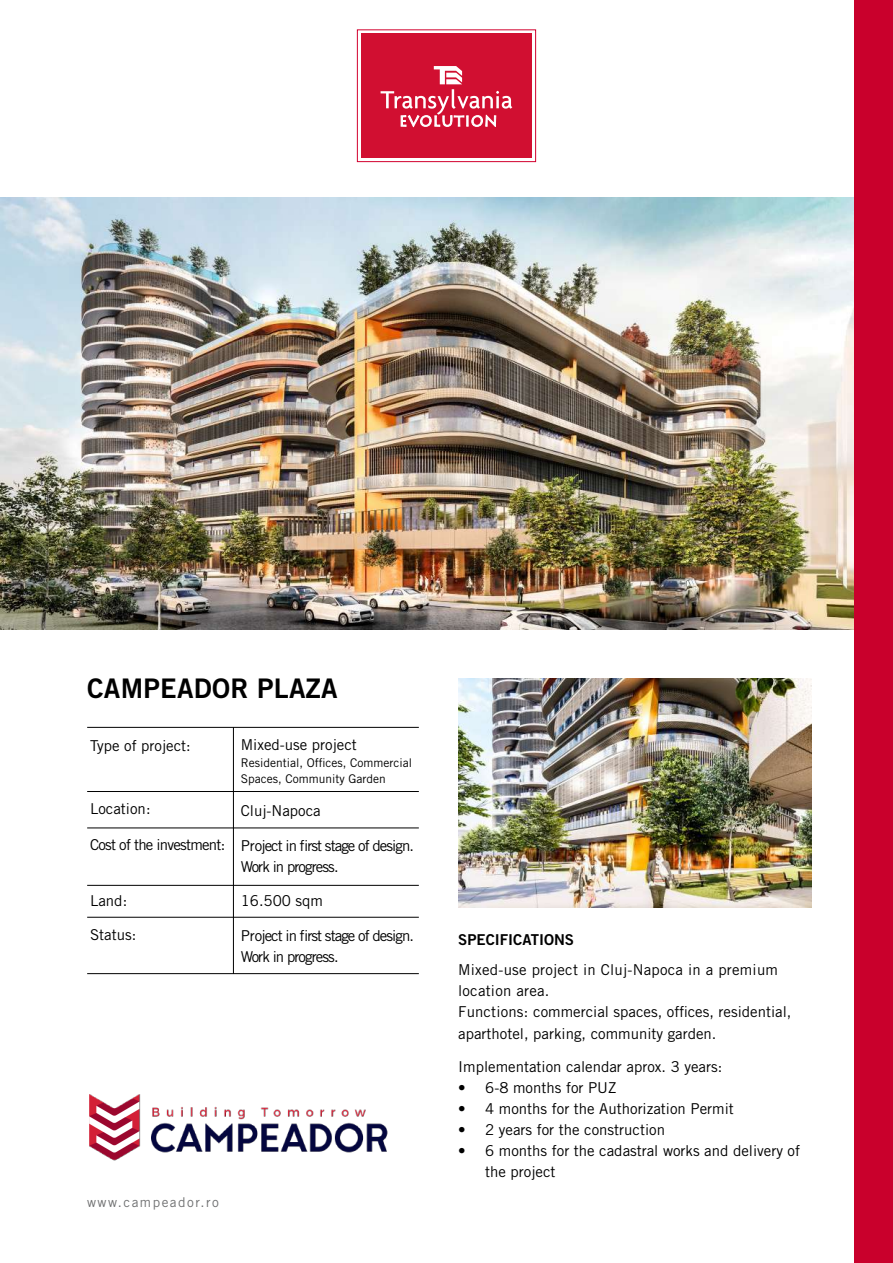
<style>
.page{position:relative;width:893px;height:1263px;background:#fff}
.page>*{position:absolute;margin:0;border:0;box-sizing:border-box;transform-origin:0 0}
.t1{font:27px "Trade Gothic Bold Two";letter-spacing:.01em;color:#000}
.t2{font:15px/21px "Trade Gothic";color:#000}
.t3{font:15px/21px "Trade Gothic";letter-spacing:-.06em;color:#000}
.t4{font:15px "Trade Gothic";letter-spacing:-.05em;color:#000}
.t5{font:15px "Trade Gothic Bold Two";color:#000}
.t6{font:13.5px "Trade Gothic";letter-spacing:.11em;color:#707172}
.t7{font:12px/16.5px "Trade Gothic";color:#000}
</style>
<div class="page">
<img style="left:0;top:198px;width:854px;height:431px">
<img style="left:89px;top:1095px;width:299px;height:66px">
<div style="left:855px;top:0;width:38px;height:1263px;background:#c9002c"></div>
<div style="left:357px;top:30px;width:179px;height:132px;background:#fff;border:1px solid #d2002e"></div>
<div style="left:361px;top:33px;width:171px;height:125px;background:#d10f31"></div>
<svg style="left:381px;top:66px;width:131px;height:62px"></svg>
<hr style="left:233px;top:727px;width:1px;height:247px;background:#000">
<hr style="left:87px;top:828px;width:332px;height:1px;background:#000">
<hr style="left:87px;top:885px;width:332px;height:1px;background:#000">
<hr style="left:87px;top:917px;width:332px;height:1px;background:#000">
<hr style="left:87px;top:973px;width:332px;height:1px;background:#000">
<hr style="left:87px;top:727px;width:332px;height:1px;background:#000">
<hr style="left:87px;top:791px;width:332px;height:1px;background:#000">
<img style="left:458px;top:678px;width:353px;height:230px">
<h1 class="t1" style="left:87px;top:672px;width:252px">CAMPEADOR PLAZA</h1>
<p class="t2" style="left:90px;top:735px;width:102px">Type of project:</p>
<p class="t2" style="left:90px;top:798px;width:62px">Location:</p>
<p class="t4" style="left:90px;top:836px;width:137px">Cost of the investment:</p>
<p class="t2" style="left:90px;top:890px;width:39px">Land:</p>
<p class="t2" style="left:90px;top:924px;width:48px">Status:</p>
<p class="t2" style="left:241px;top:734px;width:118px">Mixed-use project</p>
<p class="t7" style="left:241px;top:754px;width:173px">Residential, Offices, Commercial<br>Spaces, Community Garden</p>
<p class="t2" style="left:241px;top:800px;width:82px">Cluj-Napoca</p>
<p class="t3" style="left:241px;top:835px;width:175px">Project in first stage of design.<br>Work in progress.</p>
<p class="t2" style="left:241px;top:890px;width:84px">16.500 sqm</p>
<p class="t3" style="left:241px;top:925px;width:175px">Project in first stage of design.<br>Work in progress.</p>
<p class="t6" style="left:87px;top:1194px;width:133px">www.campeador.ro</p>
<p class="t5" style="left:458px;top:930px;width:115px">SPECIFICATIONS</p>
<p class="t2" style="left:458px;top:958px;width:335px">Mixed-use project in Cluj-Napoca in a premium location area.<br>Functions: commercial spaces, offices, residential,</p>
<p class="t2" style="left:458px;top:1023px;width:260px">aparthotel, parking, community garden.</p>
<p class="t2" style="left:458px;top:1056px;width:266px">Implementation calendar aprox. 3 years:</p>
<p class="t2" style="left:458px;top:1077px;width:160px">• 6-8 months for PUZ</p>
<p class="t2" style="left:458px;top:1098px;width:277px">• 4 months for the Authorization Permit</p>
<p class="t2" style="left:458px;top:1119px;width:208px">• 2 years for the construction</p>
<p class="t2" style="left:485px;top:1140px;width:316px;text-indent:-27px">• 6 months for the cadastral works and delivery of the project</p>
</div>
